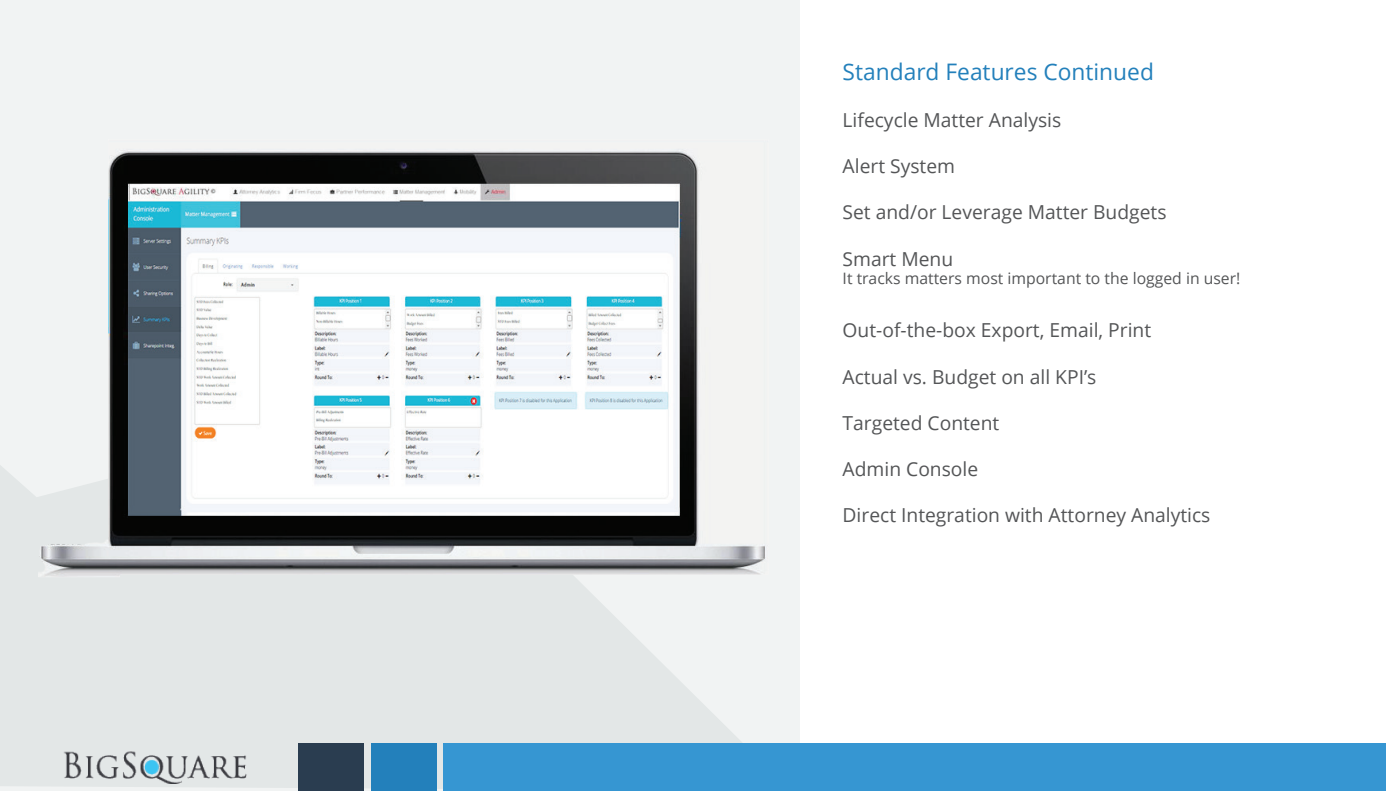
<style>
.page{position:relative;width:1386px;height:791px;background:#fff}
.page>*{position:absolute;margin:0;border:0;box-sizing:border-box;transform-origin:0 0}
.t1{font:22.75px "Open Sans";color:#2380bb}
.t2{font:19.25px "Open Sans";color:#545557}
.t3{font:15.75px "Open Sans";color:#545557}
</style>
<div class="page">
<div style="left:0;top:0;width:800px;height:790px;background:#f1f3f3"></div>
<svg style="left:0;top:465px;width:742px;height:325px;fill:#e3e7e7"></svg>
<div style="left:444px;top:743px;width:942px;height:47px;background:#3696d2"></div>
<img style="left:62px;top:750px;width:195px;height:32px">
<div style="left:298px;top:743px;width:66px;height:47px;background:#2a3d50"></div>
<div style="left:371px;top:743px;width:66px;height:47px;background:#2380bb"></div>
<img style="left:23px;top:151px;width:742px;height:457px">
<p class="t1" style="left:843px;top:57px;width:313px">Standard Features Continued</p>
<p class="t2" style="left:843px;top:106px;width:220px">Lifecycle Matter Analysis</p>
<p class="t2" style="left:843px;top:153px;width:114px">Alert System</p>
<p class="t2" style="left:843px;top:199px;width:325px">Set and/or Leverage Matter Budgets</p>
<p class="t2" style="left:843px;top:245px;width:112px">Smart Menu</p>
<p class="t3" style="left:843px;top:268px;width:399px">It tracks matters most important to the logged in user!</p>
<p class="t2" style="left:843px;top:317px;width:310px">Out-of-the-box Export, Email, Print</p>
<p class="t2" style="left:843px;top:363px;width:255px">Actual vs. Budget on all KPI’s</p>
<p class="t2" style="left:843px;top:409px;width:158px">Targeted Content</p>
<p class="t2" style="left:843px;top:455px;width:137px">Admin Console</p>
<p class="t2" style="left:843px;top:502px;width:369px">Direct Integration with Attorney Analytics</p>
</div>
